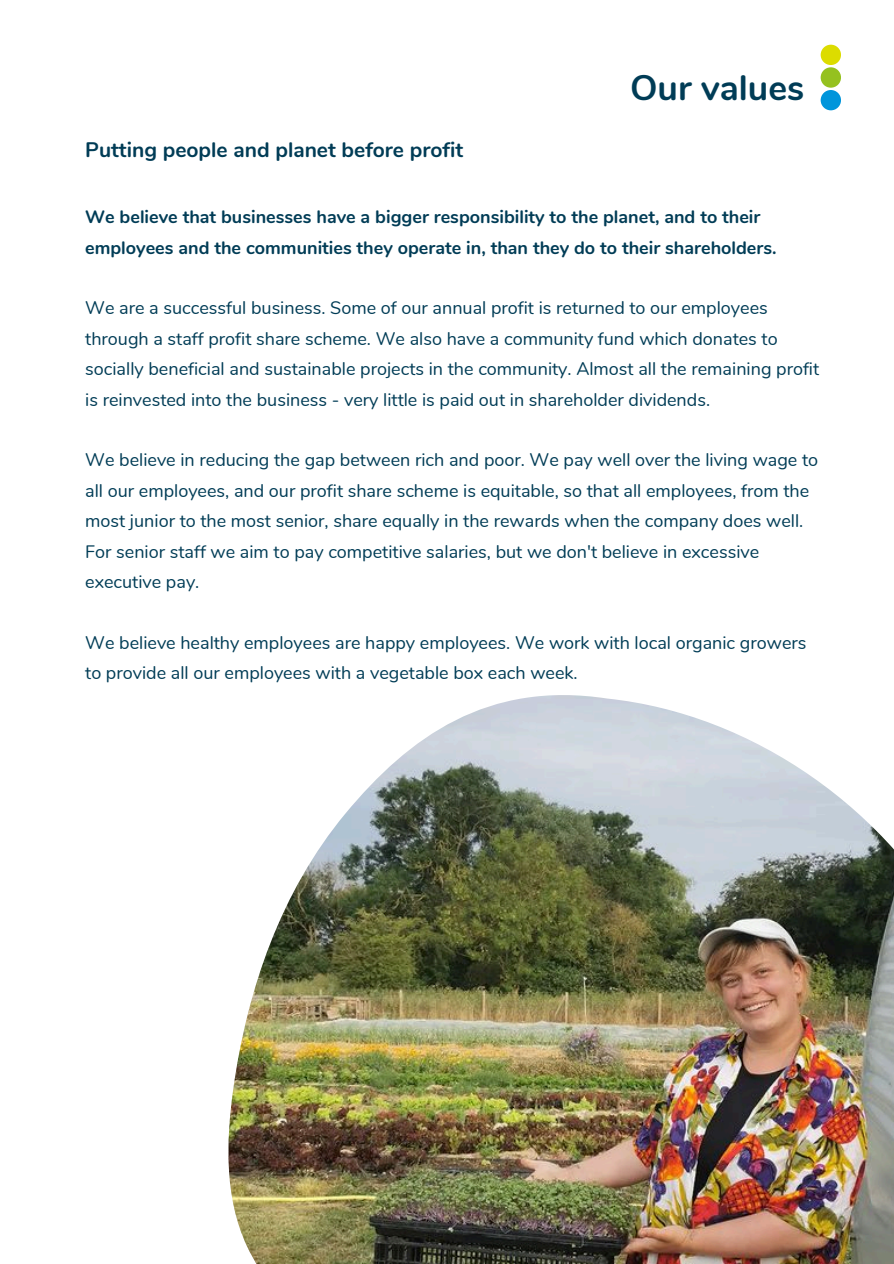
<style>
.page{position:relative;width:894px;height:1264px;background:#fff}
.page>*{position:absolute;margin:0;border:0;box-sizing:border-box;transform-origin:0 0}
.t1{font:700 35.4px "Nunito";color:#003c56}
.t2{font:700 21px "Nunito";color:#003c56}
.t3{font:18px/30.3px "Nunito";color:#003c56}
.t4{font:700 18px/30.3px "Nunito";color:#003c56}
</style>
<div class="page">
<img style="left:228px;top:695px;width:665px;height:568px">
<div style="left:820px;top:45px;width:20px;height:20px;background:#dcdc00;border-radius:50%"></div>
<div style="left:820px;top:67px;width:20px;height:21px;background:#95c11f;border-radius:50%"></div>
<div style="left:820px;top:90px;width:20px;height:20px;background:#0095db;border-radius:50%"></div>
<h3 class="t2" style="left:85px;top:136px;width:379px">Putting people and planet before profit</h3>
<h2 class="t1" style="left:630px;top:64px;width:176px">Our values</h2>
<p class="t4" style="left:85px;top:202px;width:692px">We believe that businesses have a bigger responsibility to the planet, and to their employees and the communities they operate in, than they do to their shareholders.</p>
<p class="t3" style="left:85px;top:293px;width:735px">We are a successful business. Some of our annual profit is returned to our employees through a staff profit share scheme. We also have a community fund which donates to socially beneficial and sustainable projects in the community. Almost all the remaining profit is reinvested into the business - very little is paid out in shareholder dividends.</p>
<p class="t3" style="left:85px;top:445px;width:734px">We believe in reducing the gap between rich and poor. We pay well over the living wage to all our employees, and our profit share scheme is equitable, so that all employees, from the most junior to the most senior, share equally in the rewards when the company does well.<br>For senior staff we aim to pay competitive salaries, but we don't believe in excessive executive pay.</p>
<p class="t3" style="left:85px;top:627px;width:722px">We believe healthy employees are happy employees. We work with local organic growers to provide all our employees with a vegetable box each week.</p>
</div>
